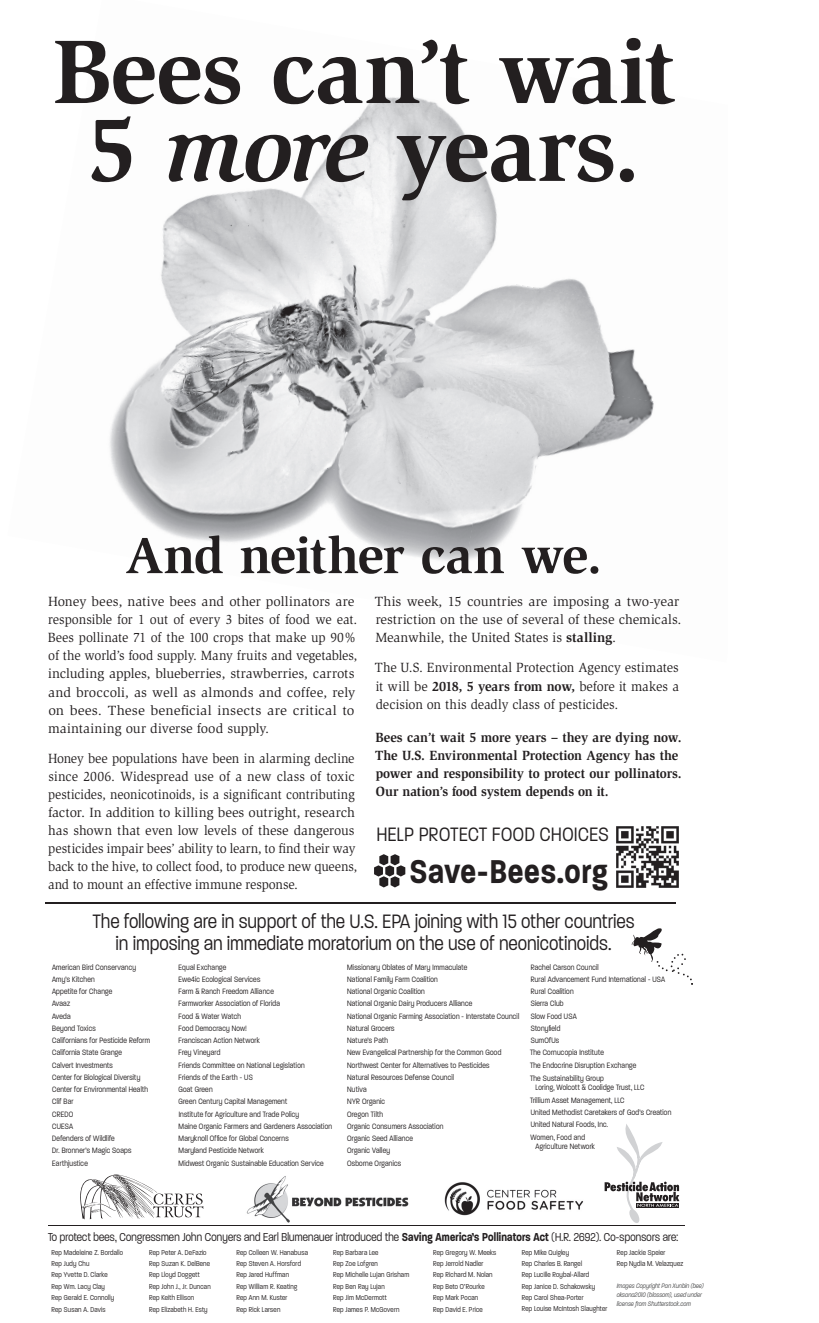
<style>
.page{position:relative;width:819px;height:1323px;background:#fff}
.page>*{position:absolute;margin:0;border:0;box-sizing:border-box;transform-origin:0 0}
.t1{font:700 92.75px/77.9px "Slimbach";letter-spacing:-.01em;color:#231f20;text-align:center}
.t2{font:700 52.5px "Slimbach";letter-spacing:-.025em;color:#231f20}
.t3{font:600 44.62px "Paralucent Condensed";letter-spacing:.015em;color:#231f20}
.t4{font:300 26.25px/22.3px "Paralucent Condensed";letter-spacing:.005em;color:#231f20;text-align:center}
.t5{font:300 15.58px "Paralucent Condensed";color:#231f20}
.t6{font:13.74px/18px "Slimbach";color:#231f20}
.t7{font:13.74px/18px "Slimbach";color:#231f20;scale:.95 1}
.t8{font:700 13.74px/18px "Slimbach";letter-spacing:-.01em;color:#231f20;scale:.95 1}
.t9{font:13.74px/18px "Slimbach";color:#231f20;text-align:justify;scale:.96 1}
.t10{font:300 10.5px/12.2px "Paralucent Condensed";letter-spacing:.01em;color:#231f20}
.t11{font:300 9.62px/11.4px "Paralucent Condensed";letter-spacing:.01em;color:#231f20}
.t12{font:italic 300 8.75px/8.8px "Paralucent Condensed";color:#4b4c4d}
.s1{font-style:italic}
.s2{font-weight:700}
.s3{font-weight:600}
</style>
<div class="page">
<img style="left:184px;top:144px;width:151px;height:61px">
<img style="left:335px;top:95px;width:162px;height:157px">
<img style="left:605px;top:343px;width:43px;height:47px">
<img style="left:115px;top:205px;width:220px;height:210px">
<img style="left:298px;top:252px;width:307px;height:243px">
<img style="left:546px;top:390px;width:108px;height:105px">
<img style="left:110px;top:415px;width:368px;height:146px">
<img style="left:456px;top:495px;width:71px;height:66px">
<img style="left:246px;top:1176px;width:163px;height:47px">
<img style="left:444px;top:1182px;width:140px;height:34px">
<hr style="left:45px;top:902px;width:631px;height:2px;background:#231f20">
<hr style="left:48px;top:1225px;width:636px;height:1px;background:#231f20">
<svg style="left:80px;top:1175px;width:123px;height:44px"></svg>
<svg style="left:605px;top:1124px;width:74px;height:99px"></svg>
<img style="left:616px;top:826px;width:62px;height:62px">
<svg style="left:374px;top:854px;width:31px;height:33px"></svg>
<svg style="left:632px;top:928px;width:61px;height:57px"></svg>
<h1 class="t1" style="left:52px;top:32px;width:625px">Bees can’t wait<br>5 <span class="s1">more</span> years.</h1>
<h2 class="t2" style="left:125px;top:524px;width:478px">And neither can we.</h2>
<p class="t6" style="left:48px;top:593px;width:311px">Honey bees, native bees and other pollinators are responsible for 1 out of every 3 bites of food we eat.<br>Bees pollinate 71 of the 100 crops that make up 90% of the world’s food supply. Many fruits and vegetables, including apples, blueberries, strawberries, carrots and broccoli, as well as almonds and coffee, rely on bees. These beneficial insects are critical to maintaining our diverse food supply.</p>
<p class="t7" style="left:48px;top:749px;width:327px">Honey bee populations have been in alarming decline since 2006. Widespread use of a new class of toxic pesticides, neonicotinoids, is a significant contributing factor. In addition to killing bees outright, research has shown that even low levels of these dangerous pesticides impair bees’ ability to learn, to find their way back to the hive, to collect food, to produce new queens, and to mount an effective immune response.</p>
<h3 class="t6" style="left:375px;top:593px;width:308px">This week, 15 countries are imposing a two-year restriction on the use of several of these chemicals.<br>Meanwhile, the United States is <span class="s2">stalling</span>.</h3>
<h3 class="t9" style="left:375px;top:659px;width:318px">The U.S. Environmental Protection Agency estimates it will be <span class="s2">2018, 5 years from now,</span> before it makes a decision on this deadly class of pesticides.</h3>
<h3 class="t8" style="left:375px;top:729px;width:324px">Bees can’t wait 5 more years – they are dying now.<br>The U.S. Environmental Protection Agency has the power and responsibility to protect our pollinators.<br>Our nation’s food system depends on it.</h3>
<h3 class="t4" style="left:377px;top:822px;width:234px">HELP PROTECT FOOD CHOICES</h3>
<h3 class="t3" style="left:409px;top:847px;width:200px">Save-Bees.org</h3>
<h3 class="t4" style="left:93px;top:909px;width:543px">The following are in support of the U.S. EPA joining with 15 other countries in imposing an immediate moratorium on the use of neonicotinoids.</h3>
<p class="t10" style="left:52px;top:960px;width:100px">American Bird Conservancy<br>Amy’s Kitchen<br>Appetite for Change<br>Avaaz<br>Aveda<br>Beyond Toxics<br>Californians for Pesticide Reform<br>California State Grange<br>Calvert Investments<br>Center for Biological Diversity<br>Center for Environmental Health<br>Clif Bar<br>CREDO<br>CUESA<br>Defenders of Wildlife<br>Dr. Bronner’s Magic Soaps<br>Earthjustice</p>
<p class="t10" style="left:178px;top:960px;width:155px">Equal Exchange<br>Ewe4ic Ecological Services<br>Farm &amp; Ranch Freedom Alliance<br>Farmworker Association of Florida<br>Food &amp; Water Watch<br>Food Democracy Now!<br>Franciscan Action Network<br>Frey Vineyard<br>Friends Committee on National Legislation<br>Friends of the Earth - US<br>Goat Green<br>Green Century Capital Management<br>Institute for Agriculture and Trade Policy<br>Maine Organic Farmers and Gardeners Association<br>Maryknoll Office for Global Concerns<br>Maryland Pesticide Network<br>Midwest Organic Sustainable Education Service</p>
<p class="t10" style="left:347px;top:960px;width:174px">Missionary Oblates of Mary Immaculate<br>National Family Farm Coalition<br>National Organic Coalition<br>National Organic Dairy Producers Alliance<br>National Organic Farming Association - Interstate Council<br>Natural Grocers<br>Nature’s Path<br>New Evangelical Partnership for the Common Good<br>Northwest Center for Alternatives to Pesticides<br>Natural Resources Defense Council<br>Nutiva<br>NYR Organic<br>Oregon Tilth<br>Organic Consumers Association<br>Organic Seed Alliance<br>Organic Valley<br>Osborne Organics</p>
<p class="t10" style="left:530px;top:960px;width:137px">Rachel Carson Council<br>Rural Advancement Fund International - USA<br>Rural Coalition<br>Sierra Club<br>Slow Food USA<br>Stonyfield<br>SumOfUs<br>The Cornucopia Institute<br>The Endocrine Disruption Exchange<br>The Sustainability Group</p>
<p class="t10" style="left:530px;top:1081px;width:143px;text-indent:5px">Loring, Wolcott &amp; Coolidge Trust, LLC<br>Trillium Asset Management, LLC<br>United Methodist Caretakers of God’s Creation<br>United Natural Foods, Inc.<br>Women, Food and</p>
<p class="t10" style="left:535px;top:1140px;width:61px">Agriculture Network</p>
<h3 class="t5" style="left:48px;top:1228px;width:632px">To protect bees, Congressmen John Conyers and Earl Blumenauer introduced the <span class="s3">Saving America’s Pollinators Act</span> (H.R. 2692). Co-sponsors are:</h3>
<p class="t11" style="left:51px;top:1246px;width:73px">Rep Madeleine Z. Bordallo<br>Rep Judy Chu<br>Rep Yvette D. Clarke<br>Rep Wm. Lacy Clay<br>Rep Gerald E. Connolly<br>Rep Susan A. Davis</p>
<p class="t11" style="left:149px;top:1246px;width:63px">Rep Peter A. DeFazio<br>Rep Suzan K. DelBene<br>Rep Lloyd Doggett<br>Rep John J., Jr. Duncan<br>Rep Keith Ellison<br>Rep Elizabeth H. Esty</p>
<p class="t11" style="left:236px;top:1246px;width:73px">Rep Colleen W. Hanabusa<br>Rep Steven A. Horsford<br>Rep Jared Huffman<br>Rep William R. Keating<br>Rep Ann M. Kuster<br>Rep Rick Larsen</p>
<p class="t11" style="left:333px;top:1246px;width:78px">Rep Barbara Lee<br>Rep Zoe Lofgren<br>Rep Michelle Lujan Grisham<br>Rep Ben Ray Lujan<br>Rep Jim McDermott<br>Rep James P. McGovern</p>
<p class="t11" style="left:433px;top:1246px;width:65px">Rep Gregory W. Meeks<br>Rep Jerrold Nadler<br>Rep Richard M. Nolan<br>Rep Beto O’Rourke<br>Rep Mark Pocan<br>Rep David E. Price</p>
<p class="t11" style="left:522px;top:1246px;width:87px">Rep Mike Quigley<br>Rep Charles B. Rangel<br>Rep Lucille Roybal-Allard<br>Rep Janice D. Schakowsky<br>Rep Carol Shea-Porter<br>Rep Louise McIntosh Slaughter</p>
<p class="t11" style="left:617px;top:1246px;width:68px">Rep Jackie Speier<br>Rep Nydia M. Velazquez</p>
<p class="t12" style="left:617px;top:1281px;width:89px">Images Copyright Pan Xunbin (bee) oksana2010 (blossom), used under license from Shutterstock.com</p>
</div>
